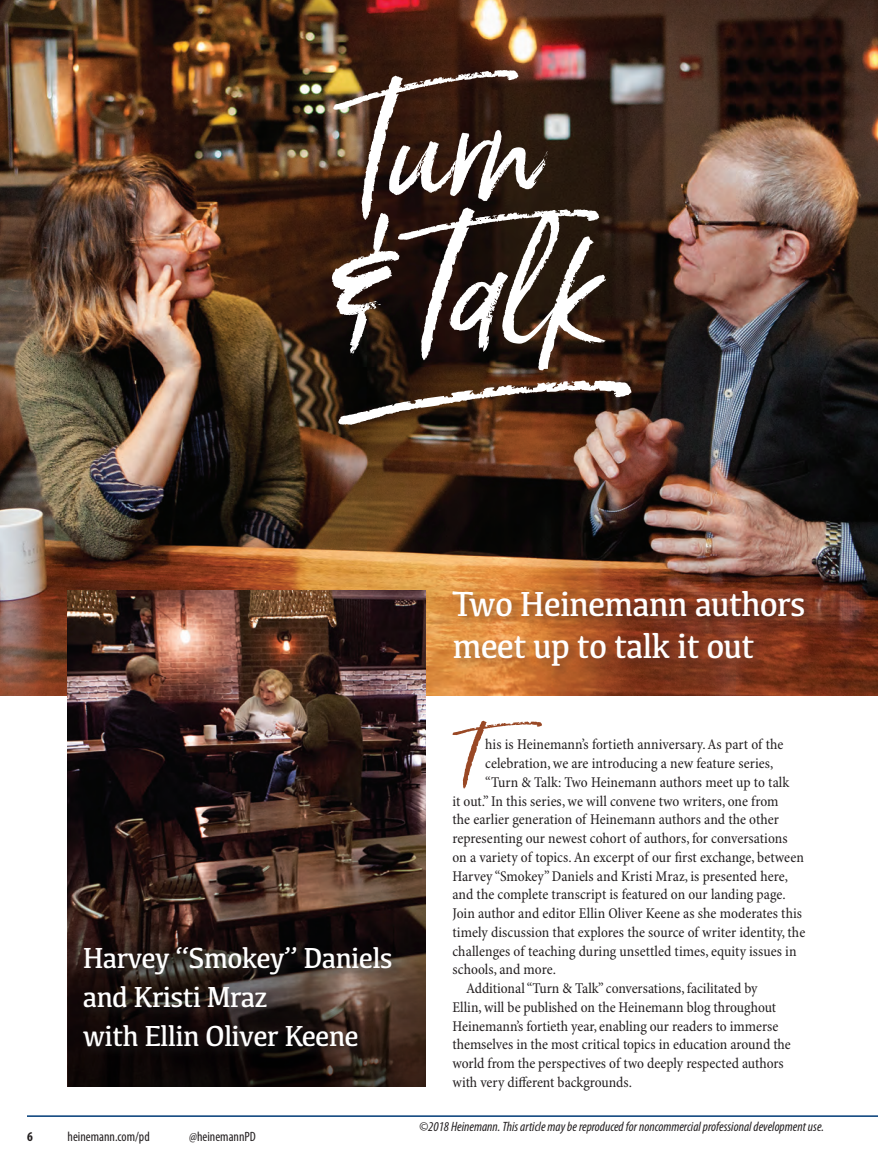
<style>
.page{position:relative;width:878px;height:1168px;background:#fff}
.page>*{position:absolute;margin:0;border:0;box-sizing:border-box;transform-origin:0 0}
.t1{font:143.4px "Born Ready Slanted";color:#fff}
.t2{font:133.2px "Born Ready Slanted";color:#fff}
.t3{font:63.9px "Born Ready Slanted";color:#994825}
.t4{font:36px/42px "Kefa";letter-spacing:-.03em;color:#fff;scale:.95 1}
.t5{font:30px/39px "Kefa";letter-spacing:-.03em;color:#fff;scale:.95 1}
.t6{font:condensed 15px "Minion Pro";color:#231f20}
.t7{font:italic condensed 13.5px "Myriad Pro";color:#231f20}
.t8{font:condensed 13.5px "Myriad Pro";color:#231f20}
.t9{font:700 condensed 13.5px "Myriad Pro";color:#231f20}
.s1{font-size:156.6px}
</style>
<div class="page">
<hr style="left:27px;top:1115px;width:851px;height:2px;background:#003b77">
<img style="left:0;top:0;width:878px;height:695px">
<svg style="left:338px;top:381px;width:293px;height:44px"></svg>
<div style="left:450px;top:588px;width:365px;height:89px;background:#231f20;opacity:.4"></div>
<img style="left:68px;top:590px;width:357px;height:301px">
<svg style="left:68px;top:891px;width:357px;height:196px;background:#2b1c16"></svg>
<div style="left:81px;top:944px;width:323px;height:114px;background:#231f20;opacity:.75"></div>
<h2 class="t2" style="left:331px;top:79px;width:204px;rotate:-4deg">Turn</h2>
<h1 class="t1" style="left:332px;top:206px;width:272px"><span class="s1">&amp;</span>Talk</h1>
<h3 class="t5" style="left:83px;top:937px;width:328px">Harvey “Smokey” Daniels and Kristi Mraz<br>with Ellin Oliver Keene</h3>
<p class="t9" style="left:27px;top:1128px;width:7px">6</p>
<p class="t8" style="left:68px;top:1129px;width:84px">heinemann.com/pd</p>
<p class="t8" style="left:189px;top:1129px;width:68px">@heinemannPD</p>
<h3 class="t4" style="left:452px;top:581px;width:373px">Two Heinemann authors meet up to talk it out</h3>
<h3 class="t3" style="left:452px;top:720px;width:91px">T</h3>
<p class="t6" style="left:485px;top:735px;width:300px">his is Heinemann’s fortieth anniversary. As part of the</p>
<p class="t6" style="left:485px;top:754px;width:290px">celebration, we are introducing a new feature series,</p>
<p class="t6" style="left:485px;top:773px;width:306px">“Turn &amp; Talk: Two Heinemann authors meet up to talk</p>
<p class="t6" style="left:452px;top:792px;width:327px">it out.” In this series, we will convene two writers, one from</p>
<p class="t6" style="left:452px;top:810px;width:328px">the earlier generation of Heinemann authors and the other</p>
<p class="t6" style="left:452px;top:829px;width:336px">representing our newest cohort of authors, for conversations</p>
<p class="t6" style="left:452px;top:848px;width:353px">on a variety of topics. An excerpt of our first exchange, between</p>
<p class="t6" style="left:452px;top:867px;width:337px">Harvey “Smokey” Daniels and Kristi Mraz, is presented here,</p>
<p class="t6" style="left:452px;top:885px;width:335px">and the complete transcript is featured on our landing page.</p>
<p class="t6" style="left:452px;top:904px;width:351px">Join author and editor Ellin Oliver Keene as she moderates this</p>
<p class="t6" style="left:452px;top:923px;width:354px">timely discussion that explores the source of writer identity, the</p>
<p class="t6" style="left:452px;top:942px;width:345px">challenges of teaching during unsettled times, equity issues in</p>
<p class="t6" style="left:452px;top:960px;width:105px">schools, and more.</p>
<p class="t6" style="left:466px;top:979px;width:293px">Additional “Turn &amp; Talk” conversations, facilitated by</p>
<p class="t6" style="left:452px;top:998px;width:325px">Ellin, will be published on the Heinemann blog throughout</p>
<p class="t6" style="left:452px;top:1017px;width:327px">Heinemann’s fortieth year, enabling our readers to immerse</p>
<p class="t6" style="left:452px;top:1035px;width:340px">themselves in the most critical topics in education around the</p>
<p class="t6" style="left:452px;top:1054px;width:333px">world from the perspectives of two deeply respected authors</p>
<p class="t6" style="left:452px;top:1073px;width:181px">with very different backgrounds.</p>
<p class="t7" style="left:419px;top:1119px;width:406px">©2018 Heinemann. This article may be reproduced for noncommercial professional development use.</p>
</div>
